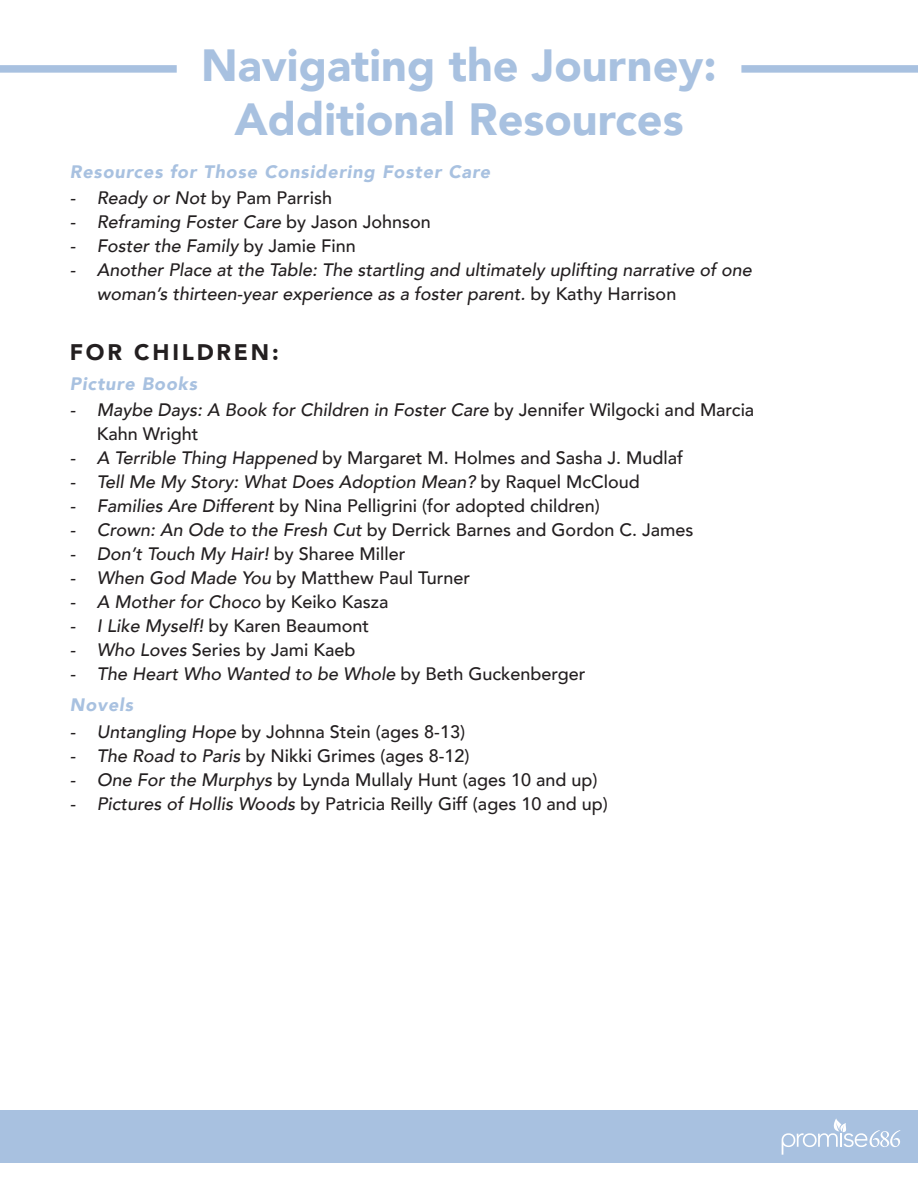
<style>
.page{position:relative;width:918px;height:1188px;background:#fff}
.page>*{position:absolute;margin:0;border:0;box-sizing:border-box;transform-origin:0 0}
.t1{font:900 45px/54px "Avenir";color:#a8c1e0;text-align:center}
.t2{font:900 22.5px "Avenir";letter-spacing:.125em;color:#231f20}
.t3{font:500 18px "Avenir";color:#231f20}
.t4{font:italic 500 18px/24px "Avenir";color:#231f20}
.t5{font:italic 900 18px "Avenir";letter-spacing:.05em;color:#a8c1e0}
.s1{font-style:italic}
.s2{font-style:normal}
.s3{font-weight:900;color:#a8c1e0}
</style>
<div class="page">
<div style="left:741px;top:65px;width:177px;height:8px;background:#a8c1e0"></div>
<div style="left:0;top:65px;width:177px;height:8px;background:#a8c1e0"></div>
<div style="left:0;top:1110px;width:918px;height:53px;background:#a8c1e0"></div>
<svg style="left:782px;top:1118px;width:118px;height:37px"></svg>
<h1 class="t1" style="left:201px;top:37px;width:517px">Navigating the Journey:<br>Additional Resources</h1>
<p class="t5" style="left:70px;top:157px;width:422px">Resources for Those Considering Foster Care</p>
<p class="t3" style="left:70px;top:182px;width:264px"><span class="s1">- Ready or Not</span> by Pam Parrish</p>
<p class="t4" style="left:70px;top:210px;width:363px">- Reframing Foster Care <span class="s2">by Jason Johnson</span></p>
<p class="t4" style="left:70px;top:234px;width:288px">- Foster the Family <span class="s2">by Jamie Finn</span></p>
<p class="t4" style="left:97px;top:258px;width:657px;text-indent:-27px">- Another Place at the Table: The startling and ultimately uplifting narrative of one woman’s thirteen-year experience as a foster parent. <span class="s2">by Kathy Harrison</span></p>
<p class="t2" style="left:70px;top:333px;width:210px">FOR CHILDREN:</p>
<p class="t5" style="left:70px;top:369px;width:129px">Picture Books</p>
<p class="t4" style="left:97px;top:398px;width:659px;text-indent:-27px">- Maybe Days: A Book for Children in Foster Care <span class="s2">by Jennifer Wilgocki and Marcia<br>Kahn Wright</span></p>
<p class="t3" style="left:70px;top:442px;width:615px"><span class="s1">- A Terrible Thing Happened</span> by Margaret M. Holmes and Sasha J. Mudlaf</p>
<p class="t4" style="left:70px;top:470px;width:572px">- Tell Me My Story: What Does Adoption Mean? <span class="s2">by Raquel McCloud</span></p>
<p class="t3" style="left:70px;top:490px;width:532px"><span class="s1">- Families Are Different</span> by Nina Pelligrini (for adopted children)</p>
<p class="t3" style="left:70px;top:514px;width:625px"><span class="s1">- Crown: An Ode to the Fresh Cut</span> by Derrick Barnes and Gordon C. James</p>
<p class="t4" style="left:70px;top:542px;width:337px">- Don’t Touch My Hair! <span class="s2">by Sharee Miller</span></p>
<p class="t3" style="left:70px;top:562px;width:402px"><span class="s1">- When God Made You</span> by Matthew Paul Turner</p>
<p class="t4" style="left:70px;top:590px;width:320px">- A Mother for Choco <span class="s2">by Keiko Kasza</span></p>
<p class="t3" style="left:70px;top:610px;width:301px"><span class="s1">- I Like Myself!</span> by Karen Beaumont</p>
<p class="t3" style="left:70px;top:634px;width:287px"><span class="s1">- Who Loves</span> Series by Jami Kaeb</p>
<p class="t4" style="left:70px;top:659px;width:517px;line-height:31.3px">- The Heart Who Wanted to be Whole <span class="s2">by Beth Guckenberger<br></span><span class="s3">Novels</span></p>
<p class="t3" style="left:70px;top:716px;width:397px"><span class="s1">- Untangling Hope</span> by Johnna Stein (ages 8-13)</p>
<p class="t3" style="left:70px;top:740px;width:401px"><span class="s1">- The Road to Paris</span> by Nikki Grimes (ages 8-12)</p>
<p class="t3" style="left:70px;top:764px;width:529px"><span class="s1">- One For the Murphys</span> by Lynda Mullaly Hunt (ages 10 and up)</p>
<p class="t3" style="left:70px;top:788px;width:539px"><span class="s1">- Pictures of Hollis Woods</span> by Patricia Reilly Giff (ages 10 and up)</p>
</div>
